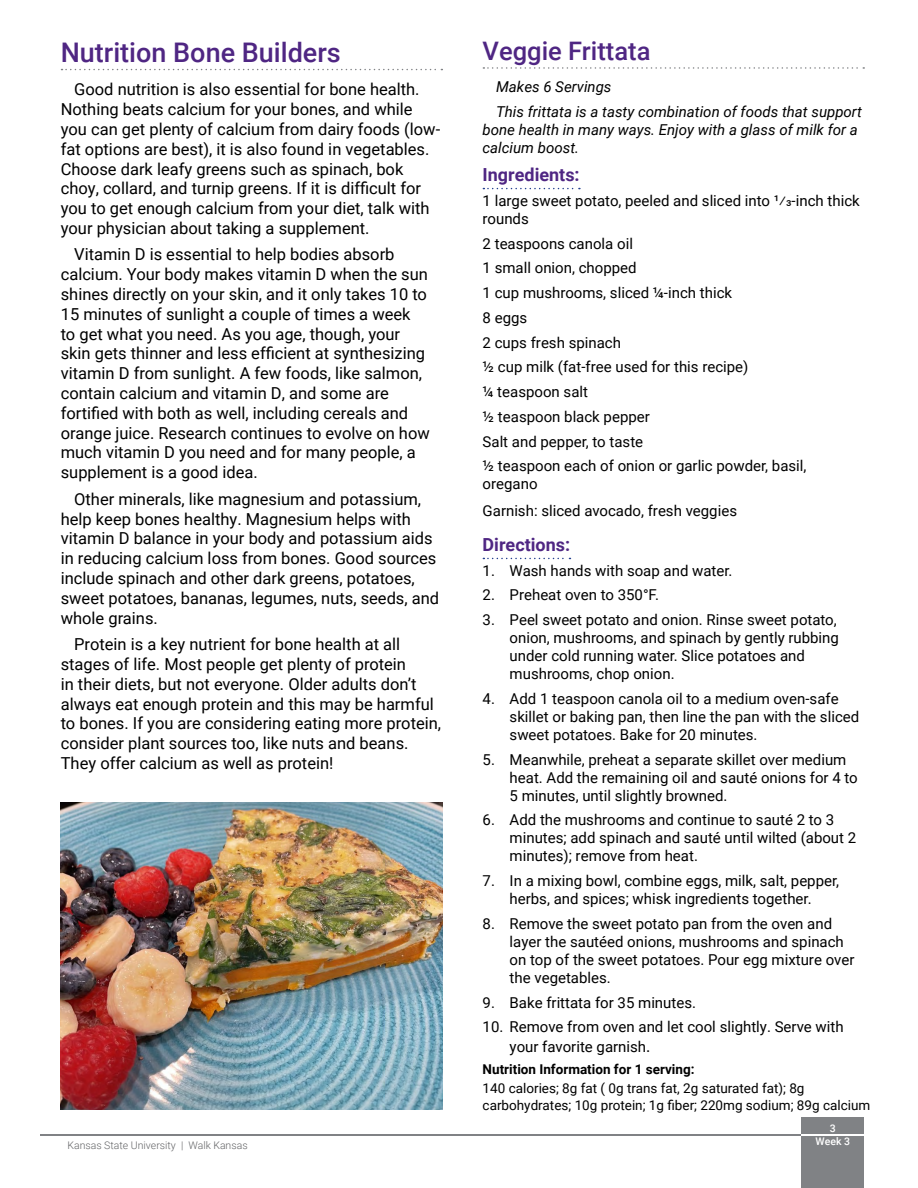
<style>
.page{position:relative;width:918px;height:1188px;background:#fff}
.page>*{position:absolute;margin:0;border:0;box-sizing:border-box;transform-origin:0 0}
.Headings{font:500 27px "Roboto";color:#4f2683}
.Headings-2{font:500 25.5px "Roboto";color:#4f2683}
.Subhead{font:700 18px "Roboto";color:#4f2683}
.Body{font:16.5px/19.8px "Roboto";color:#000}
.Recipe_Text{font:15px/18px "Roboto";color:#000}
.Body-2{font:italic 15px/18px "Roboto";color:#000}
.Recipe_Text-2{font:13.5px/16.2px "Roboto";color:#000}
.Recipe_Text-3{font:700 13.5px "Roboto";color:#000}
.t1{font:300 10.5px "Roboto";color:#636466}
.t2{font:500 10.5px/12.6px "Roboto";color:#fff;text-align:center}
.s1{font-size:16.5px}
</style>
<div class="page">
<hr style="left:40px;top:1134px;width:762px;height:1px;background:#808285">
<div style="left:802px;top:1117px;width:62px;height:71px;background:#808285"></div>
<hr style="left:802px;top:1134px;width:62px;height:1px;background:#fff">
<svg style="left:62px;top:69px;width:380px;height:1px"></svg>
<svg style="left:483px;top:67px;width:381px;height:2px"></svg>
<svg style="left:483px;top:188px;width:97px;height:1px"></svg>
<svg style="left:483px;top:558px;width:87px;height:1px"></svg>
<img style="left:61px;top:802px;width:381px;height:307px">
<h1 class="Headings" style="left:61px;top:34px;width:282px">Nutrition Bone Builders</h1>
<p class="Body" style="left:61px;top:79px;width:381px;text-indent:14px">Good nutrition is also essential for bone health.<br>Nothing beats calcium for your bones, and while you can get plenty of calcium from dairy foods (low&shy;fat options are best), it is also found in vegetables.<br>Choose dark leafy greens such as spinach, bok choy, collard, and turnip greens. If it is difficult for you to get enough calcium from your diet, talk with your physician about taking a supplement.</p>
<p class="Body" style="left:61px;top:244px;width:371px;text-indent:14px">Vitamin D is essential to help bodies absorb calcium. Your body makes vitamin D when the sun shines directly on your skin, and it only takes 10 to 15 minutes of sunlight a couple of times a week<br>to get what you need. As you age, though, your skin gets thinner and less efficient at synthesizing vitamin D from sunlight. A few foods, like salmon, contain calcium and vitamin D, and some are fortified with both as well, including cereals and orange juice. Research continues to evolve on how much vitamin D you need and for many people, a supplement is a good idea.</p>
<p class="Body" style="left:61px;top:488px;width:380px;text-indent:14px">Other minerals, like magnesium and potassium, help keep bones healthy. Magnesium helps with vitamin D balance in your body and potassium aids in reducing calcium loss from bones. Good sources include spinach and other dark greens, potatoes, sweet potatoes, bananas, legumes, nuts, seeds, and whole grains.</p>
<p class="Body" style="left:61px;top:634px;width:382px;text-indent:14px">Protein is a key nutrient for bone health at all stages of life. Most people get plenty of protein<br>in their diets, but not everyone. Older adults don’t always eat enough protein and this may be harmful to bones. If you are considering eating more protein, consider plant sources too, like nuts and beans.<br>They offer calcium as well as protein!</p>
<p class="t1" style="left:68px;top:1138px;width:182px">Kansas State University | Walk Kansas</p>
<h1 class="Headings-2" style="left:483px;top:34px;width:169px">Veggie Frittata</h1>
<p class="Body-2" style="left:496px;top:77px;width:117px">Makes 6 Servings</p>
<p class="Body-2" style="left:483px;top:102px;width:381px;text-indent:14px">This frittata is a tasty combination of foods that support bone health in many ways. Enjoy with a glass of milk for a calcium boost.</p>
<h2 class="Subhead" style="left:483px;top:162px;width:99px">Ingredients:</h2>
<p class="Recipe_Text" style="left:483px;top:191px;width:379px">1 large sweet potato, peeled and sliced into 1/3-inch thick rounds</p>
<p class="Recipe_Text" style="left:483px;top:234px;width:152px">2 teaspoons canola oil</p>
<p class="Recipe_Text" style="left:483px;top:258px;width:156px">1 small onion, chopped</p>
<p class="Recipe_Text" style="left:483px;top:283px;width:251px">1 cup mushrooms, sliced ¼-inch thick</p>
<p class="Recipe_Text" style="left:483px;top:308px;width:46px">8 eggs</p>
<p class="Recipe_Text" style="left:483px;top:333px;width:140px">2 cups fresh spinach</p>
<p class="Recipe_Text" style="left:483px;top:357px;width:267px">½ cup milk (fat-free used for this recipe)</p>
<p class="Recipe_Text" style="left:483px;top:382px;width:107px">¼ teaspoon salt</p>
<p class="Recipe_Text" style="left:483px;top:407px;width:169px">½ teaspoon black pepper</p>
<p class="Recipe_Text" style="left:483px;top:432px;width:162px">Salt and pepper, to taste</p>
<p class="Recipe_Text" style="left:483px;top:456px;width:325px">½ teaspoon each of onion or garlic powder, basil, oregano</p>
<p class="Recipe_Text" style="left:483px;top:501px;width:256px">Garnish: sliced avocado, fresh veggies</p>
<h2 class="Subhead" style="left:483px;top:532px;width:89px">Directions:</h2>
<p class="Recipe_Text" style="left:483px;top:561px;width:251px">1. Wash hands with soap and water.</p>
<p class="Recipe_Text" style="left:483px;top:586px;width:178px">2. Preheat oven to 350°F.</p>
<p class="Recipe_Text" style="left:510px;top:610px;width:331px;text-indent:-27px">3. Peel sweet potato and onion. Rinse sweet potato, onion, mushrooms, and spinach by gently rubbing under cold running water. Slice potatoes and mushrooms, chop onion.</p>
<p class="Recipe_Text" style="left:510px;top:689px;width:351px;text-indent:-27px">4. Add 1 teaspoon canola oil to a medium oven-safe skillet or baking pan, then line the pan with the sliced sweet potatoes. Bake for 20 minutes.</p>
<p class="Recipe_Text" style="left:510px;top:750px;width:350px;text-indent:-27px">5. Meanwhile, preheat a separate skillet over medium heat. Add the remaining oil and sauté onions for 4 to<br>5 minutes, until slightly browned.</p>
<p class="Recipe_Text" style="left:510px;top:811px;width:348px;text-indent:-27px">6. Add the mushrooms and continue to sauté 2 to 3 minutes; add spinach and sauté until wilted (about 2 minutes); remove from heat.</p>
<p class="Recipe_Text" style="left:483px;top:871px;width:358px;text-align:center">7. In a mixing bowl, combine eggs, milk, salt, pepper, herbs, and spices; whisk ingredients together.</p>
<p class="Recipe_Text" style="left:510px;top:914px;width:346px;text-indent:-27px">8. Remove the sweet potato pan from the oven and layer the sautéed onions, mushrooms and spinach on top of the sweet potatoes. Pour egg mixture over the vegetables.</p>
<p class="Recipe_Text" style="left:483px;top:993px;width:215px">9. Bake frittata for 35 minutes.</p>
<p class="Recipe_Text" style="left:510px;top:1017px;width:336px;line-height:19.8px;text-indent:-27px">10. Remove from oven and let cool slightly. Serve with your favorite garnish<span class="s1">.</span></p>
<p class="Recipe_Text-3" style="left:483px;top:1060px;width:213px">Nutrition Information for 1 serving:</p>
<p class="Recipe_Text-2" style="left:483px;top:1080px;width:389px">140 calories; 8g fat ( 0g trans fat, 2g saturated fat); 8g carbohydrates; 10g protein; 1g fiber; 220mg sodium; 89g calcium</p>
<p class="t2" style="left:816px;top:1122px;width:36px">3<br>Week 3</p>
</div>
